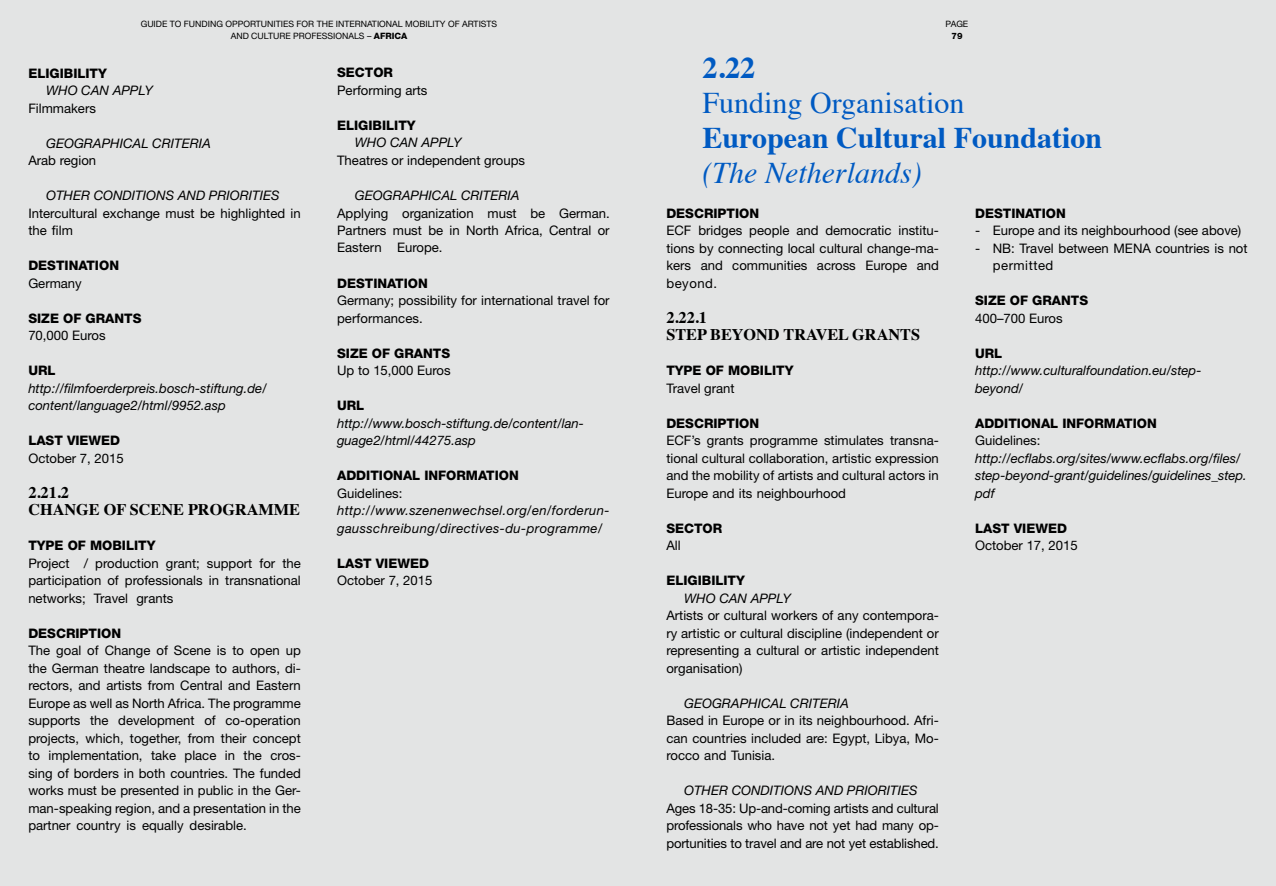
<style>
.page{position:relative;width:1276px;height:886px;background:#e3e4e4}
.page>*{position:absolute;margin:0;border:0;box-sizing:border-box;transform-origin:0 0}
.t1{font:700 30px "Times";color:#005ac2}
.t2{font:30px "Times";color:#005ac2}
.t3{font:italic 30px "Times";color:#005ac2}
.t4{font:700 16.25px/17.5px "Times";color:#000}
.t5{font:13.12px/17.5px "Helvetica Neue";color:#000;text-align:justify}
.t6{font:italic 13.12px/17.5px "Helvetica Neue";color:#000}
.t7{font:800 13.12px "Helvetica Neue";color:#000}
.t8{font:italic 13.12px/17.5px "Helvetica Neue";letter-spacing:.03em;color:#000}
.t9{font:8.75px/11.2px "Helvetica Neue";color:#000;text-align:center}
.t10{font:800 8.75px "Helvetica Neue";color:#000}
.s1{font-weight:800}
</style>
<div class="page">
<p class="t9" style="left:141px;top:18px;width:358px">Guide to funding opportunities for the international mobility of artists and culture professionals – <span class="s1">AFRICA</span></p>
<p class="t9" style="left:945px;top:18px;width:24px">PAGE</p>
<p class="t10" style="left:951px;top:30px;width:13px">79</p>
<p class="t7" style="left:28px;top:65px;width:17px">ELIGIBILITY</p>
<p class="t6" style="left:46px;top:81px;width:46px">Who can</p>
<p class="t6" style="left:113px;top:81px;width:10px">apply</p>
<p class="t5" style="left:28px;top:99px;width:69px">Filmmakers</p>
<p class="t6" style="left:46px;top:134px;width:20px">Geographical</p>
<p class="t6" style="left:152px;top:134px;width:9px">criteria</p>
<p class="t5" style="left:28px;top:151px;width:69px">Arab region</p>
<p class="t6" style="left:46px;top:186px;width:20px">Other</p>
<p class="t6" style="left:94px;top:186px;width:9px">conditions</p>
<p class="t6" style="left:178px;top:186px;width:11px">and</p>
<p class="t6" style="left:209px;top:186px;width:9px">priorities</p>
<p class="t5" style="left:28px;top:204px;width:274px">Intercultural exchange must be highlighted in the film</p>
<p class="t7" style="left:28px;top:258px;width:19px">DESTINATION</p>
<p class="t5" style="left:28px;top:274px;width:55px">Germany</p>
<p class="t7" style="left:28px;top:310px;width:17px">SIZE</p>
<p class="t7" style="left:63px;top:310px;width:33px">OF GRANTS</p>
<p class="t5" style="left:28px;top:326px;width:79px">70,000 Euros</p>
<p class="t7" style="left:28px;top:363px;width:29px">URL</p>
<p class="t6" style="left:28px;top:379px;width:240px">http://filmfoerderpreis.bosch-stiftung.de/ content/language2/html/9952.asp</p>
<p class="t7" style="left:28px;top:433px;width:18px">LAST</p>
<p class="t7" style="left:67px;top:433px;width:10px">VIEWED</p>
<p class="t5" style="left:28px;top:449px;width:97px">October 7, 2015</p>
<p class="t4" style="left:28px;top:482px;width:184px">2.21.2<br>CHANGE OF SCENE PROGRAMM</p>
<p class="t4" style="left:289px;top:499px;width:12px">E</p>
<p class="t7" style="left:28px;top:538px;width:19px">TYPE</p>
<p class="t7" style="left:68px;top:538px;width:32px">OF MOBILITY</p>
<p class="t5" style="left:28px;top:554px;width:274px">Project / production grant; support for the participation of professionals in transnational networks; Travel grants</p>
<p class="t7" style="left:28px;top:625px;width:20px">DESCRIPTION</p>
<p class="t5" style="left:28px;top:641px;width:274px">The goal of Change of Scene is to open up the German theatre landscape to authors, di&shy;rectors, and artists from Central and Eastern Europe as well as North Africa. The programme supports the development of co-operation projects, which, together, from their concept to implementation, take place in the cros&shy;sing of borders in both countries. The funded works must be presented in public in the Ger&shy;man-speaking region, and a presentation in the partner country is equally desirable.</p>
<p class="t7" style="left:337px;top:65px;width:19px">SECTOR</p>
<p class="t5" style="left:337px;top:81px;width:92px">Performing arts</p>
<p class="t7" style="left:337px;top:117px;width:17px">ELIGIBILITY</p>
<p class="t6" style="left:355px;top:134px;width:46px">Who can</p>
<p class="t6" style="left:421px;top:134px;width:10px">apply</p>
<p class="t5" style="left:337px;top:151px;width:189px">Theatres or independent groups</p>
<p class="t6" style="left:355px;top:186px;width:20px">Geographical</p>
<p class="t6" style="left:461px;top:186px;width:9px">criteria</p>
<p class="t5" style="left:337px;top:204px;width:274px">Applying organization must be German.<br>Partners must be in North Africa, Central or Eastern Europe.</p>
<p class="t7" style="left:337px;top:275px;width:19px">DESTINATION</p>
<p class="t5" style="left:337px;top:291px;width:274px">Germany; possibility for international travel for performances.</p>
<p class="t7" style="left:337px;top:345px;width:17px">SIZE</p>
<p class="t7" style="left:372px;top:345px;width:33px">OF GRANTS</p>
<p class="t5" style="left:337px;top:361px;width:115px">Up to 15,000 Euros</p>
<p class="t7" style="left:337px;top:397px;width:29px">URL</p>
<p class="t6" style="left:337px;top:414px;width:248px">http://www.bosch-stiftung.de/content/lan&shy;guage2/html/44275.asp</p>
<p class="t7" style="left:337px;top:467px;width:19px">ADDITIONAL</p>
<p class="t7" style="left:424px;top:467px;width:10px">INFORMATION</p>
<p class="t5" style="left:337px;top:484px;width:67px">Guidelines:</p>
<p class="t8" style="left:337px;top:501px;width:274px">http://www.szenenwechsel.org/en/forderun&shy;gausschreibung/directives-du-programme/</p>
<p class="t7" style="left:337px;top:555px;width:18px">LAST</p>
<p class="t7" style="left:376px;top:555px;width:10px">VIEWED</p>
<p class="t5" style="left:337px;top:571px;width:97px">October 7, 2015</p>
<h1 class="t1" style="left:702px;top:39px;width:54px">2.22</h1>
<h1 class="t2" style="left:702px;top:74px;width:263px">Funding Organisation</h1>
<h1 class="t1" style="left:702px;top:109px;width:401px">EUROPEAN CULTURAL FOUNDATION</h1>
<h1 class="t3" style="left:702px;top:146px;width:221px">(The Netherlands)</h1>
<p class="t7" style="left:666px;top:205px;width:20px">DESCRIPTION</p>
<p class="t5" style="left:666px;top:221px;width:274px">ECF bridges people and democratic institu&shy;tions by connecting local cultural change-ma&shy;kers and communities across Europe and beyond.</p>
<p class="t4" style="left:666px;top:307px;width:42px">2.22.1<br>STEP</p>
<p class="t7" style="left:975px;top:205px;width:19px">DESTINATION</p>
<p class="t5" style="left:975px;top:221px;width:268px">- Europe and its neighbourhood (see above)</p>
<p class="t5" style="left:993px;top:239px;width:256px;text-indent:-18px">- NB: Travel between MENA countries is not permitted</p>
<p class="t7" style="left:975px;top:292px;width:17px">SIZE</p>
<p class="t7" style="left:1010px;top:292px;width:33px">OF GRANTS</p>
<p class="t5" style="left:975px;top:309px;width:89px">400–700 Euros</p>
<p class="t7" style="left:975px;top:345px;width:29px">URL</p>
<p class="t6" style="left:975px;top:361px;width:228px">http://www.culturalfoundation.eu/step&shy;beyond/</p>
<p class="t7" style="left:975px;top:415px;width:19px">ADDITIONAL</p>
<p class="t7" style="left:1062px;top:415px;width:10px">INFORMATION</p>
<p class="t5" style="left:975px;top:431px;width:67px">Guidelines:</p>
<p class="t6" style="left:975px;top:449px;width:273px">http://ecflabs.org/sites/www.ecflabs.org/files/ step-beyond-grant/guidelines/guidelines_step. pdf</p>
<p class="t7" style="left:975px;top:520px;width:18px">LAST</p>
<p class="t7" style="left:1013px;top:520px;width:10px">VIEWED</p>
<p class="t5" style="left:975px;top:536px;width:104px">October 17, 2015</p>
<p class="t4" style="left:710px;top:324px;width:96px">BEYOND TRAV</p>
<p class="t4" style="left:827px;top:324px;width:38px">EL GRA</p>
<p class="t4" style="left:888px;top:324px;width:30px">NTS</p>
<p class="t7" style="left:666px;top:363px;width:19px">TYPE</p>
<p class="t7" style="left:706px;top:363px;width:32px">OF MOBILITY</p>
<p class="t5" style="left:666px;top:379px;width:70px">Travel grant</p>
<p class="t7" style="left:666px;top:415px;width:20px">DESCRIPTION</p>
<p class="t5" style="left:666px;top:431px;width:274px">ECF’s grants programme stimulates transna&shy;tional cultural collaboration, artistic expression and the mobility of artists and cultural actors in Europe and its neighbourhood</p>
<p class="t7" style="left:666px;top:520px;width:19px">SECTOR</p>
<p class="t5" style="left:666px;top:536px;width:16px">All</p>
<p class="t7" style="left:666px;top:573px;width:17px">ELIGIBILITY</p>
<p class="t6" style="left:684px;top:589px;width:46px">Who can</p>
<p class="t6" style="left:750px;top:589px;width:10px">apply</p>
<p class="t5" style="left:666px;top:606px;width:274px">Artists or cultural workers of any contempora&shy;ry artistic or cultural discipline (independent or representing a cultural or artistic independent organisation)</p>
<p class="t6" style="left:684px;top:694px;width:20px">Geographical</p>
<p class="t6" style="left:790px;top:694px;width:9px">criteria</p>
<p class="t5" style="left:666px;top:711px;width:274px">Based in Europe or in its neighbourhood. Afri&shy;can countries included are: Egypt, Libya, Mo&shy;rocco and Tunisia.</p>
<p class="t6" style="left:684px;top:781px;width:20px">Other</p>
<p class="t6" style="left:731px;top:781px;width:9px">conditions</p>
<p class="t6" style="left:816px;top:781px;width:11px">and</p>
<p class="t6" style="left:847px;top:781px;width:9px">priorities</p>
<p class="t5" style="left:666px;top:799px;width:274px">Ages 18-35: Up-and-coming artists and cultural professionals who have not yet had many op&shy;portunities to travel and are not yet established.</p>
</div>
